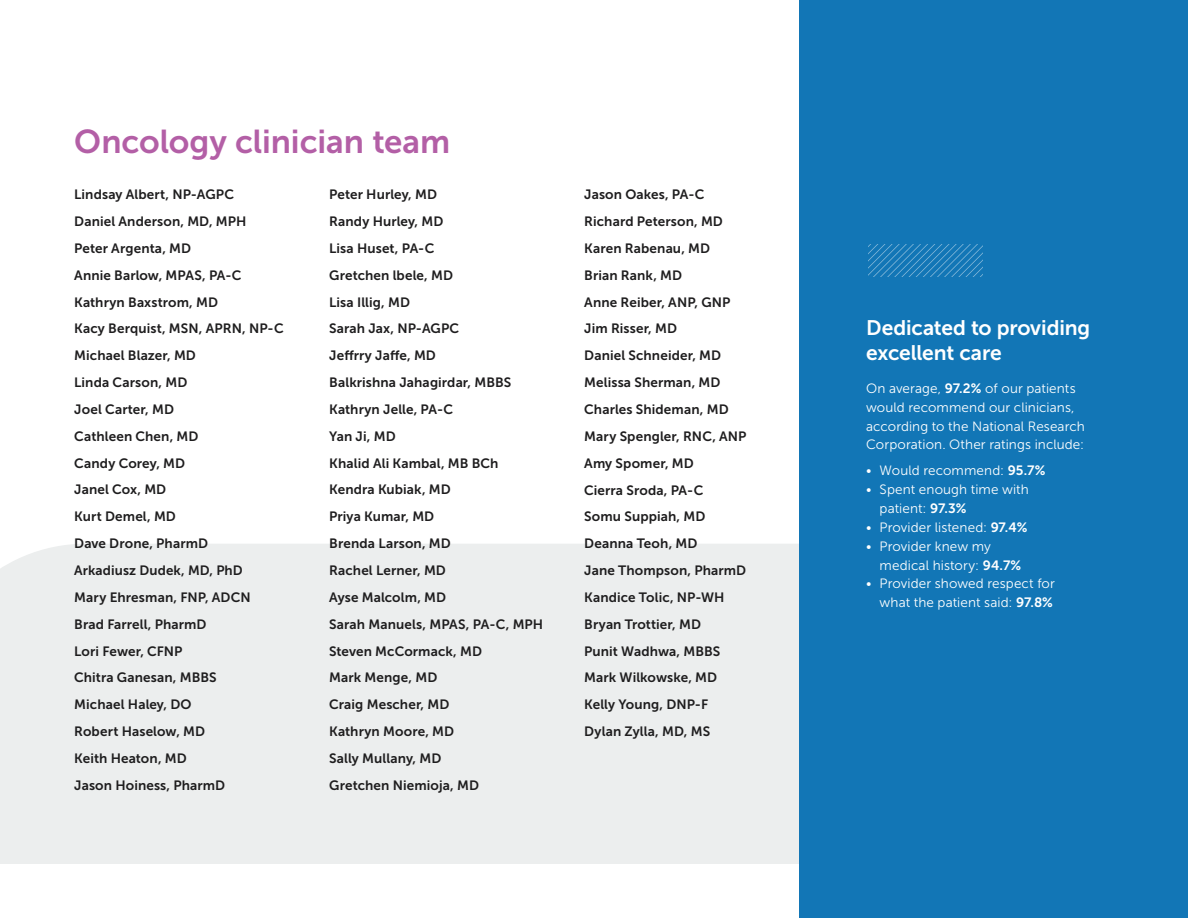
<style>
.page{position:relative;width:1188px;height:918px;background:#fff}
.page>*{position:absolute;margin:0;border:0;box-sizing:border-box;transform-origin:0 0}
.t1{font:33px "Museo Sans 700";color:#b35fa6}
.t2{font:21px/25.2px "Museo Sans 700";letter-spacing:-.01em;color:#fff}
.t3{font:13.5px/26.8px "Museo Sans 700";letter-spacing:.01em;color:#1e1d1e}
.t4{font:13.5px/18.9px "Museo Sans 300";letter-spacing:.005em;color:#fff}
.s1{font-family:"Museo Sans 700"}
</style>
<div class="page">
<div style="left:0;top:544px;width:799px;height:320px;background:#eceeee"></div>
<div style="left:799px;top:0;width:389px;height:918px;background:#1276b6"></div>
<svg style="left:869px;top:245px;width:114px;height:31px"></svg>
<h1 class="t1" style="left:74px;top:124px;width:378px">Oncology clinician team</h1>
<p class="t3" style="left:74px;top:181px;width:211px">Lindsay Albert, NP-AGPC<br>Daniel Anderson, MD, MPH<br>Peter Argenta, MD<br>Annie Barlow, MPAS, PA-C<br>Kathryn Baxstrom, MD<br>Kacy Berquist, MSN, APRN, NP-C<br>Michael Blazer, MD<br>Linda Carson, MD<br>Joel Carter, MD<br>Cathleen Chen, MD<br>Candy Corey, MD<br>Janel Cox, MD<br>Kurt Demel, MD<br>Dave Drone, PharmD<br>Arkadiusz Dudek, MD, PhD<br>Mary Ehresman, FNP, ADCN<br>Brad Farrell, PharmD<br>Lori Fewer, CFNP<br>Chitra Ganesan, MBBS<br>Michael Haley, DO<br>Robert Haselow, MD<br>Keith Heaton, MD<br>Jason Hoiness, PharmD</p>
<p class="t3" style="left:329px;top:181px;width:216px">Peter Hurley, MD<br>Randy Hurley, MD<br>Lisa Huset, PA-C<br>Gretchen lbele, MD<br>Lisa Illig, MD<br>Sarah Jax, NP-AGPC<br>Jeffrry Jaffe, MD<br>Balkrishna Jahagirdar, MBBS<br>Kathryn Jelle, PA-C<br>Yan Ji, MD<br>Khalid Ali Kambal, MB BCh<br>Kendra Kubiak, MD<br>Priya Kumar, MD<br>Brenda Larson, MD<br>Rachel Lerner, MD<br>Ayse Malcolm, MD<br>Sarah Manuels, MPAS, PA-C, MPH<br>Steven McCormack, MD<br>Mark Menge, MD<br>Craig Mescher, MD<br>Kathryn Moore, MD<br>Sally Mullany, MD<br>Gretchen Niemioja, MD</p>
<p class="t3" style="left:584px;top:181px;width:164px">Jason Oakes, PA-C<br>Richard Peterson, MD<br>Karen Rabenau, MD<br>Brian Rank, MD<br>Anne Reiber, ANP, GNP<br>Jim Risser, MD<br>Daniel Schneider, MD<br>Melissa Sherman, MD<br>Charles Shideman, MD<br>Mary Spengler, RNC, ANP<br>Amy Spomer, MD<br>Cierra Sroda, PA-C<br>Somu Suppiah, MD<br>Deanna Teoh, MD<br>Jane Thompson, PharmD<br>Kandice Tolic, NP-WH<br>Bryan Trottier, MD<br>Punit Wadhwa, MBBS<br>Mark Wilkowske, MD<br>Kelly Young, DNP-F<br>Dylan Zylla, MD, MS</p>
<h2 class="t2" style="left:866px;top:315px;width:226px">Dedicated to providing excellent care</h2>
<p class="t4" style="left:866px;top:379px;width:220px">On average, <span class="s1">97.2%</span> of our patients would recommend our clinicians, according to the National Research Corporation. Other ratings include:</p>
<p class="t4" style="left:866px;top:461px;width:181px">• Would recommend: <span class="s1">95.7%</span></p>
<p class="t4" style="left:880px;top:480px;width:151px;text-indent:-14px">• Spent enough time with patient: <span class="s1">97.3%</span></p>
<p class="t4" style="left:866px;top:518px;width:163px">• Provider listened: <span class="s1">97.4%</span></p>
<p class="t4" style="left:880px;top:537px;width:143px;text-indent:-14px">• Provider knew my medical history: <span class="s1">94.7%</span></p>
<p class="t4" style="left:866px;top:574px;width:190px;text-align:right">• Provider showed respect for what the patient said: <span class="s1">97.8%</span></p>
</div>
